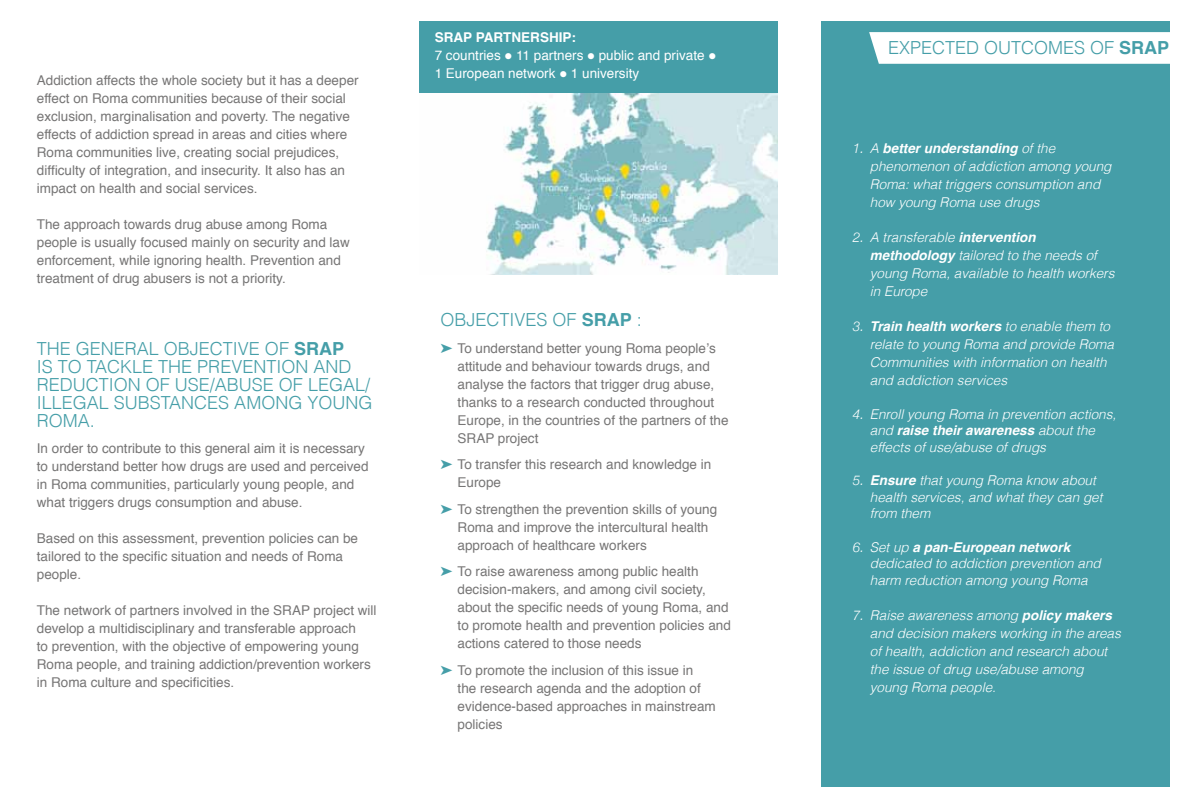
<style>
.page{position:relative;width:1191px;height:808px;background:#fff}
.page>*{position:absolute;margin:0;border:0;box-sizing:border-box;transform-origin:0 0}
.t1{font:300 18px/18px "Helvetica";color:#459ea8}
.t2{font:13.5px/18px "Helvetica";color:#767575}
.t3{font:italic 300 13.5px/18px "Helvetica";color:#fff}
.t4{font:13.5px/18.1px "Helvetica";color:#fff}
.s1{font-weight:700}
.s2{color:#459ea8}
.s3{font-family:"Helvetica Neue"}
</style>
<div class="page">
<div style="left:821px;top:21px;width:348px;height:766px;background:#459ea8"></div>
<div style="left:419px;top:21px;width:358px;height:73px;background:#459ea8"></div>
<img style="left:486px;top:94px;width:291px;height:180px">
<svg style="left:869px;top:32px;width:301px;height:32px;background:#fafcfc"></svg>
<p class="t2" style="left:37px;top:71px;width:323px">Addiction affects the whole society but it has a deeper effect on Roma communities because of their social exclusion, marginalisation and poverty. The negative effects of addiction spread in areas and cities where Roma communities live, creating social prejudices, difficulty of integration, and insecurity. It also has an impact on health and social services.</p>
<p class="t2" style="left:37px;top:215px;width:314px">The approach towards drug abuse among Roma people is usually focused mainly on security and law enforcement, while ignoring health. Prevention and treatment of drug abusers is not a priority.</p>
<h1 class="t1" style="left:37px;top:339px;width:337px">THE GENERAL OBJECTIVE OF <span class="s1">SRAP<br></span>IS TO TACKLE THE PREVENTION AND<br>REDUCTION OF USE/ABUSE OF LEGAL/<br>ILLEGAL SUBSTANCES AMONG YOUNG<br>ROMA.</h1>
<p class="t2" style="left:37px;top:440px;width:333px">In order to contribute to this general aim it is necessary to understand better how drugs are used and perceived in Roma communities, particularly young people, and what triggers drugs consumption and abuse.</p>
<p class="t2" style="left:37px;top:530px;width:323px">Based on this assessment, prevention policies can be tailored to the specific situation and needs of Roma people.</p>
<p class="t2" style="left:37px;top:602px;width:341px">The network of partners involved in the SRAP project will develop a multidisciplinary and transferable approach<br>to prevention, with the objective of empowering young Roma people, and training addiction/prevention workers in Roma culture and specificities.</p>
<p class="t4" style="left:435px;top:29px;width:283px"><span class="s1">SRAP PARTNERSHIP:<br></span>7 countries ● 11 partners ● public and private ●<br>1 European network ● 1 university</p>
<h1 class="t1" style="left:888px;top:38px;width:283px">EXPECTED OUTCOMES OF <span class="s1">SRAP</span></h1>
<h1 class="t1" style="left:440px;top:311px;width:203px">OBJECTIVES OF <span class="s1">SRAP</span> :</h1>
<p class="t2" style="left:457px;top:340px;width:272px;text-indent:-17px"><span class="s2">⌂</span> To understand better young Roma people’s attitude and behaviour towards drugs, and analyse the factors that trigger drug abuse, thanks to a research conducted throughout Europe, in the countries of the partners of the SRAP project</p>
<p class="t2" style="left:457px;top:456px;width:255px;text-indent:-17px"><span class="s2">⌂</span> To transfer this research and knowledge in<br>Europe</p>
<p class="t2" style="left:457px;top:501px;width:261px;text-indent:-17px"><span class="s2">⌂</span> To strengthen the prevention skills of young<br>Roma and improve the intercultural health approach of healthcare workers</p>
<p class="t2" style="left:457px;top:563px;width:275px;text-indent:-17px"><span class="s2">⌂</span> To raise awareness among public health decision-makers, and among civil society, about the specific needs of young Roma, and to promote health and prevention policies and actions catered to those needs</p>
<p class="t2" style="left:457px;top:662px;width:260px;text-indent:-17px"><span class="s2">⌂</span> To promote the inclusion of this issue in<br>the research agenda and the adoption of evidence-based approaches in mainstream policies</p>
<p class="t3" style="left:870px;top:140px;width:243px;text-indent:-17px"><span class="s3">1.</span> A <span class="s1">better understanding</span> of the phenomenon of addiction among young<br>Roma: what triggers consumption and how young Roma use drugs</p>
<p class="t3" style="left:870px;top:229px;width:246px;text-indent:-17px"><span class="s3">2.</span> A transferable <span class="s1">intervention methodology</span> tailored to the needs of young Roma, available to health workers in Europe</p>
<p class="t3" style="left:870px;top:318px;width:246px;text-indent:-17px"><span class="s3">3.</span> <span class="s1">Train health workers</span> to enable them to relate to young Roma and provide Roma Communities with information on health and addiction services</p>
<p class="t3" style="left:870px;top:406px;width:248px;line-height:16.5px;text-indent:-17px"><span class="s3">4.</span> Enroll young Roma in prevention actions, and <span class="s1">raise their awareness</span> about the effects of use/abuse of drugs</p>
<p class="t3" style="left:870px;top:472px;width:234px;line-height:16.5px;text-indent:-17px"><span class="s3">5.</span> <span class="s1">Ensure</span> that young Roma know about health services, and what they can get from them</p>
<p class="t3" style="left:870px;top:539px;width:232px;line-height:16.5px;text-indent:-17px"><span class="s3">6.</span> Set up <span class="s1">a pan-European network </span>dedicated to addiction prevention and harm reduction among young Roma</p>
<p class="t3" style="left:870px;top:606px;width:252px;text-indent:-17px"><span class="s3">7.</span> Raise awareness among <span class="s1">policy makers </span>and decision makers working in the areas of health, addiction and research about the issue of drug use/abuse among young Roma people.</p>
</div>
